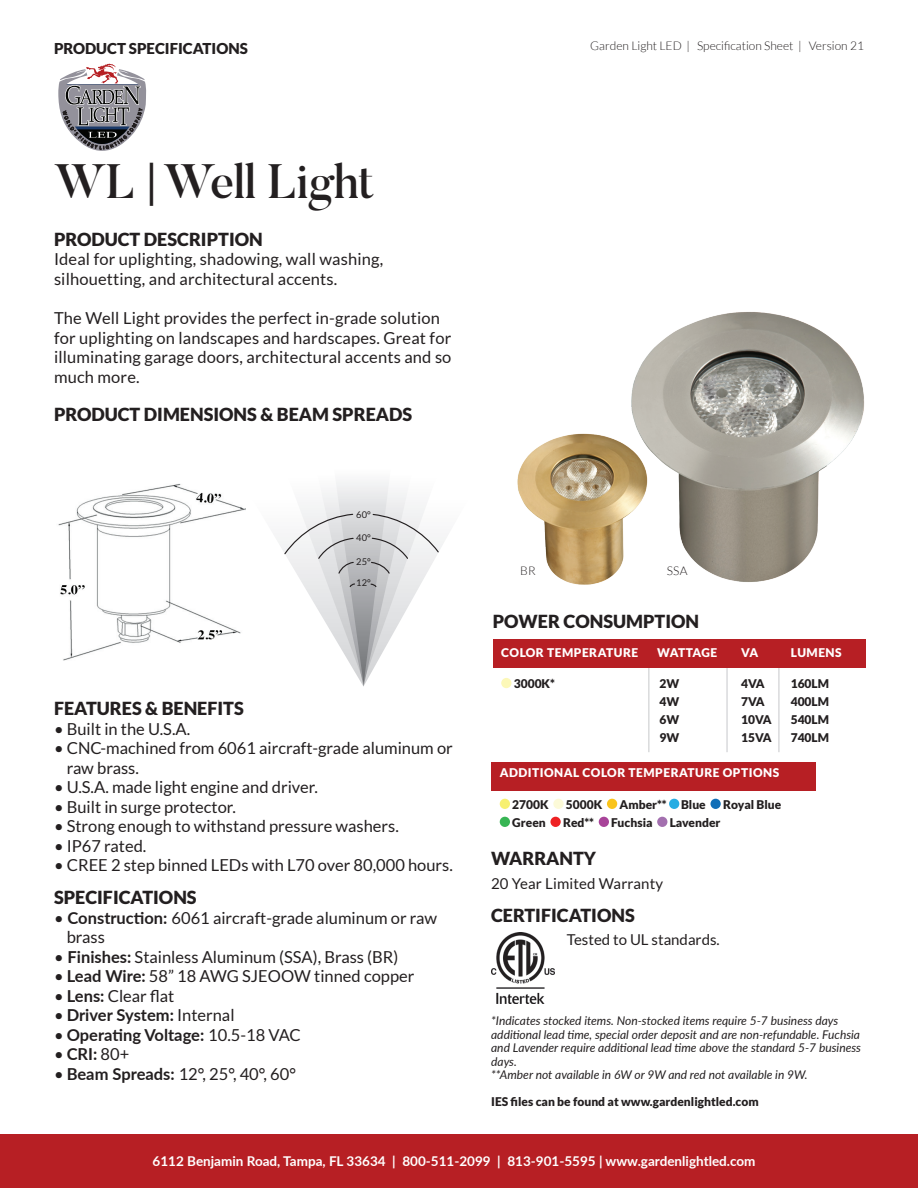
<style>
.page{position:relative;width:918px;height:1188px;background:#fff}
.page>*{position:absolute;margin:0;border:0;box-sizing:border-box;transform-origin:0 0}
.t1{font:500 48px "Butler";letter-spacing:-.02em;color:#231f20}
.t2{font:900 18px "Lato";color:#231f20}
.t3{font:16.5px/19.5px "Lato";color:#231f20}
.t4{font:700 16.5px "Lato";color:#231f20}
.t5{font:15px "Lato";color:#231f20}
.t6{font:900 15px "Lato";color:#231f20}
.t7{font:700 13.5px "Lato";color:#fff}
.t8{font:italic 12px/13.5px "Lato";color:#231f20}
.t9{font:900 12px "Lato";color:#231f20}
.t10{font:900 12px "Lato";letter-spacing:.04em;color:#fff}
.Body_Text_-_Justifie{font:300 12px "Lato";color:#231f20}
.t11{font:900 12px "Lato";letter-spacing:-.01em;color:#fff}
.t12{font:9.3px "Lato";color:#231f20}
.s1{font-weight:700}
.s2{font-weight:400}
</style>
<div class="page">
<svg style="left:58px;top:64px;width:89px;height:87px"></svg>
<div style="left:491px;top:762px;width:324px;height:28px;background:#b71f24"></div>
<div style="left:500px;top:799px;width:10px;height:10px;background:#f7f071;border-radius:50%"></div>
<div style="left:553px;top:799px;width:11px;height:10px;background:#fcfad8;border-radius:50%"></div>
<div style="left:607px;top:799px;width:10px;height:10px;background:#fac41b;border-radius:50%"></div>
<div style="left:669px;top:799px;width:10px;height:10px;background:#27ade3;border-radius:50%"></div>
<div style="left:710px;top:799px;width:11px;height:10px;background:#116fb8;border-radius:50%"></div>
<div style="left:500px;top:817px;width:10px;height:10px;background:#37b554;border-radius:50%"></div>
<div style="left:550px;top:817px;width:11px;height:10px;background:#ee2123;border-radius:50%"></div>
<div style="left:599px;top:817px;width:10px;height:10px;background:#a84399;border-radius:50%"></div>
<div style="left:657px;top:817px;width:10px;height:10px;background:#a370af;border-radius:50%"></div>
<img style="left:491px;top:933px;width:64px;height:70px">
<hr style="left:648px;top:666px;width:2px;height:86px;background:#d9dadc">
<hr style="left:726px;top:666px;width:2px;height:86px;background:#d9dadc">
<hr style="left:778px;top:666px;width:2px;height:86px;background:#d9dadc">
<div style="left:493px;top:640px;width:372px;height:28px;background:#b71f24"></div>
<div style="left:501px;top:678px;width:10px;height:10px;background:#fcf8b8;border-radius:50%"></div>
<div style="left:0;top:1134px;width:918px;height:54px;background:#b71f24"></div>
<img style="left:631px;top:312px;width:234px;height:270px">
<img style="left:517px;top:411px;width:131px;height:174px">
<img style="left:58px;top:484px;width:187px;height:177px">
<svg style="left:276px;top:481px;width:170px;height:206px"></svg>
<p class="t6" style="left:54px;top:39px;width:195px">PRODUCT SPECIFICATIONS</p>
<p class="Body_Text_-_Justifie" style="left:590px;top:39px;width:275px">Garden Light LED | Specification Sheet | Version 21</p>
<p class="t1" style="left:54px;top:150px;width:322px">WL | Well Light</p>
<p class="t2" style="left:54px;top:228px;width:210px">PRODUCT DESCRIPTION</p>
<p class="t3" style="left:54px;top:249px;width:331px">Ideal for uplighting, shadowing, wall washing, silhouetting, and architectural accents.</p>
<p class="t3" style="left:54px;top:309px;width:399px">The Well Light provides the perfect in-grade solution for uplighting on landscapes and hardscapes. Great for illuminating garage doors, architectural accents and so much more.</p>
<p class="t2" style="left:54px;top:404px;width:360px">PRODUCT DIMENSIONS &amp; BEAM SPREADS</p>
<p class="t12" style="left:356px;top:509px;width:16px">60°</p>
<p class="t12" style="left:356px;top:532px;width:16px">40°</p>
<p class="t12" style="left:356px;top:557px;width:16px">25°</p>
<p class="t12" style="left:356px;top:578px;width:16px">12°</p>
<p class="t2" style="left:54px;top:698px;width:191px">FEATURES &amp; BENEFITS</p>
<p class="t3" style="left:54px;top:719px;width:138px">• Built in the U.S.A.</p>
<p class="t3" style="left:67px;top:738px;width:388px;text-indent:-13px">• CNC-machined from 6061 aircraft-grade aluminum or raw brass.</p>
<p class="t3" style="left:54px;top:777px;width:265px">• U.S.A. made light engine and driver.</p>
<p class="t3" style="left:54px;top:797px;width:184px">• Built in surge protector.</p>
<p class="t3" style="left:54px;top:816px;width:346px">• Strong enough to withstand pressure washers.</p>
<p class="t3" style="left:54px;top:836px;width:94px">• IP67 rated.</p>
<p class="t3" style="left:54px;top:855px;width:400px">• CREE 2 step binned LEDs with L70 over 80,000 hours.</p>
<p class="t2" style="left:54px;top:887px;width:144px">SPECIFICATIONS</p>
<p class="t3" style="left:67px;top:908px;width:372px;text-indent:-13px">• <span class="s1">Construction:</span> 6061 aircraft-grade aluminum or raw brass</p>
<p class="t3" style="left:54px;top:947px;width:346px">• <span class="s1">Finishes:</span> Stainless Aluminum (SSA), Brass (BR)</p>
<p class="t3" style="left:54px;top:966px;width:362px">• <span class="s1">Lead Wire:</span> 58” 18 AWG SJEOOW tinned copper</p>
<p class="t3" style="left:54px;top:986px;width:122px">• <span class="s1">Lens:</span> Clear flat</p>
<p class="t4" style="left:54px;top:1003px;width:182px"><span class="s2">•</span> Driver System: <span class="s2">Internal</span></p>
<p class="t4" style="left:54px;top:1022px;width:248px"><span class="s2">•</span> Operating Voltage: <span class="s2">10.5-18 VAC</span></p>
<p class="t3" style="left:54px;top:1044px;width:77px">• <span class="s1">CRI:</span> 80+</p>
<p class="t3" style="left:54px;top:1064px;width:243px">• <span class="s1">Beam Spreads:</span> 12°, 25°, 40°, 60°</p>
<p class="Body_Text_-_Justifie" style="left:520px;top:564px;width:17px">BR</p>
<p class="Body_Text_-_Justifie" style="left:667px;top:564px;width:22px">SSA</p>
<p class="t2" style="left:493px;top:611px;width:208px">POWER CONSUMPTION</p>
<p class="t10" style="left:501px;top:645px;width:139px">COLOR TEMPERATURE</p>
<p class="t11" style="left:657px;top:645px;width:62px">WATTAGE</p>
<p class="t10" style="left:741px;top:645px;width:18px">VA</p>
<p class="t10" style="left:791px;top:645px;width:52px">LUMENS</p>
<p class="t9" style="left:514px;top:677px;width:43px">3000K*</p>
<p class="t9" style="left:660px;top:677px;width:21px">2W</p>
<p class="t9" style="left:741px;top:677px;width:25px">4VA</p>
<p class="t9" style="left:791px;top:677px;width:40px">160LM</p>
<p class="t9" style="left:660px;top:695px;width:21px">4W</p>
<p class="t9" style="left:741px;top:695px;width:25px">7VA</p>
<p class="t9" style="left:791px;top:695px;width:40px">400LM</p>
<p class="t9" style="left:660px;top:713px;width:21px">6W</p>
<p class="t9" style="left:741px;top:713px;width:32px">10VA</p>
<p class="t9" style="left:791px;top:713px;width:40px">540LM</p>
<p class="t9" style="left:660px;top:731px;width:21px">9W</p>
<p class="t9" style="left:741px;top:731px;width:32px">15VA</p>
<p class="t9" style="left:791px;top:731px;width:40px">740LM</p>
<p class="t10" style="left:500px;top:766px;width:281px">ADDITIONAL COLOR TEMPERATURE OPTIONS</p>
<p class="t9" style="left:512px;top:798px;width:38px">2700K</p>
<p class="t9" style="left:566px;top:798px;width:38px">5000K</p>
<p class="t9" style="left:620px;top:798px;width:88px">Amber** Blue</p>
<p class="t9" style="left:723px;top:798px;width:60px">Royal Blue</p>
<p class="t9" style="left:512px;top:816px;width:35px">Green</p>
<p class="t9" style="left:563px;top:816px;width:33px">Red**</p>
<p class="t9" style="left:611px;top:816px;width:43px">Fuchsia</p>
<p class="t9" style="left:670px;top:816px;width:52px">Lavender</p>
<p class="t2" style="left:491px;top:848px;width:107px">WARRANTY</p>
<p class="t5" style="left:491px;top:875px;width:174px">20 Year Limited Warranty</p>
<p class="t2" style="left:491px;top:904px;width:145px">CERTIFICATIONS</p>
<p class="t5" style="left:567px;top:931px;width:154px">Tested to UL standards.</p>
<p class="t8" style="left:491px;top:1014px;width:371px">*Indicates stocked items. Non-stocked items require 5-7 business days additional lead time, special order deposit and are non-refundable. Fuchsia and Lavender require additional lead time above the standard 5-7 business days.</p>
<p class="t8" style="left:491px;top:1068px;width:318px">**Amber not available in 6W or 9W and red not available in 9W.</p>
<p class="t9" style="left:491px;top:1095px;width:269px">IES files can be found at www.gardenlightled.com</p>
<p class="t7" style="left:153px;top:1152px;width:604px">6112 Benjamin Road, Tampa, FL 33634 | 800-511-2099 | 813-901-5595 | www.gardenlightled.com</p>
</div>
